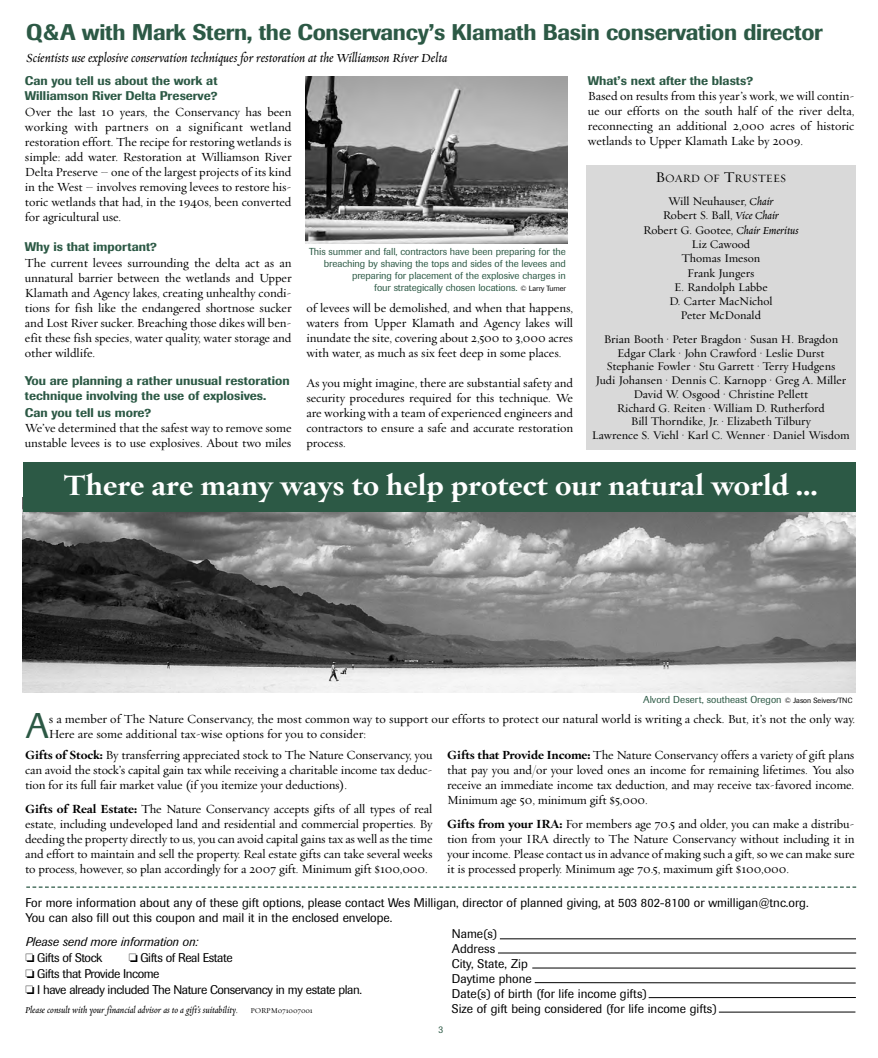
<style>
.page{position:relative;width:878px;height:1058px;background:#fff}
.page>*{position:absolute;margin:0;border:0;box-sizing:border-box;transform-origin:0 0}
.t1{font:35.38px "Imago";color:#2c5945}
.t2{font:700 30px "Oakleaf";color:#fff}
.t3{font:500 22.5px "Imago";letter-spacing:-.01em;color:#2c5945}
.t4{font:italic 13.75px "Oakleaf";color:#000}
.t5{font:12.5px/15px "Oakleaf";letter-spacing:-.005em;color:#000;text-align:justify}
.t6{font:12.5px/15px "Imago";color:#000}
.t7{font:500 12.5px/15px "Imago";color:#2c5945}
.t8{font:12.5px/16.2px "Imago";letter-spacing:-.035em;color:#000}
.t9{font:italic 12.5px/16.2px "Imago";color:#000}
.t10{font:11.88px/14.2px "Oakleaf";color:#000;text-align:center}
.t11{font:11.25px "Oakleaf";color:#000}
.t12{font:10px/12px "Imago";letter-spacing:-.01em;color:#2c5945;text-align:right}
.t13{font:italic 10px "Oakleaf";color:#000}
.t14{font:10px "Imago";letter-spacing:-.01em;color:#2c5945;scale:.95 1}
.s1{font-size:7.5px;color:#000}
.s2{font-size:15px}
.s3{font-style:italic}
.s4{font-size:11.25px}
.s5{font-weight:700}
.s6{font-style:normal}
.s7{font-style:normal;font-size:7.5px}
</style>
<div class="page">
<div style="left:586px;top:165px;width:269px;height:284px;background:#d9d9d9"></div>
<hr style="left:500px;top:938px;width:356px;height:1px;background:#000">
<hr style="left:498px;top:952px;width:358px;height:1px;background:#000">
<hr style="left:532px;top:967px;width:323px;height:1px;background:#000">
<svg style="left:534px;top:982px;width:322px;height:1px"></svg>
<hr style="left:648px;top:997px;width:207px;height:1px;background:#000">
<img style="left:23px;top:512px;width:832px;height:180px">
<div style="left:23px;top:462px;width:832px;height:50px;background:#2c5945"></div>
<svg style="left:26px;top:886px;width:830px;height:1px"></svg>
<hr style="left:718px;top:1011px;width:137px;height:1px;background:#000">
<img style="left:306px;top:77px;width:261px;height:167px">
<h3 class="t3" style="left:26px;top:24px;width:797px">Q&amp;A with Mark Stern, the Conservancy’s Klamath Basin conservation director</h3>
<p class="t4" style="left:26px;top:50px;width:422px">Scientists use explosive conservation techniques for restoration at the Williamson River Delta</p>
<p class="t7" style="left:25px;top:75px;width:194px">Can you tell us about the work at<br>Williamson River Delta Preserve?</p>
<p class="t5" style="left:25px;top:105px;width:268px">Over the last 10 years, the Conservancy has been working with partners on a significant wetland restoration effort. The recipe for restoring wetlands is simple: add water. Restoration at Williamson River Delta Preserve – one of the largest projects of its kind in the West – involves removing levees to restore his&shy;toric wetlands that had, in the 1940s, been converted for agricultural use.</p>
<p class="t7" style="left:25px;top:241px;width:133px">Why is that important?</p>
<p class="t5" style="left:25px;top:255px;width:268px">The current levees surrounding the delta act as an unnatural barrier between the wetlands and Upper Klamath and Agency lakes, creating unhealthy condi&shy;tions for fish like the endangered shortnose sucker and Lost River sucker. Breaching those dikes will ben&shy;efit these fish species, water quality, water storage and other wildlife.</p>
<p class="t7" style="left:25px;top:375px;width:266px">You are planning a rather unusual restoration technique involving the use of explosives.</p>
<p class="t7" style="left:25px;top:406px;width:128px">Can you tell us more?</p>
<p class="t5" style="left:25px;top:420px;width:268px">We’ve determined that the safest way to remove some unstable levees is to use explosives. About two miles</p>
<p class="t12" style="left:309px;top:246px;width:258px">This summer and fall, contractors have been preparing for the breaching by shaving the tops and sides of the levees and preparing for placement of the explosive charges in<br>four strategically chosen locations. <span class="s1">© Larry Turner</span></p>
<p class="t5" style="left:306px;top:300px;width:268px">of levees will be demolished, and when that happens, waters from Upper Klamath and Agency lakes will inundate the site, covering about 2,500 to 3,000 acres with water, as much as six feet deep in some places.</p>
<p class="t5" style="left:306px;top:375px;width:268px">As you might imagine, there are substantial safety and security procedures required for this technique. We are working with a team of experienced engineers and contractors to ensure a safe and accurate restoration process.</p>
<p class="t7" style="left:588px;top:75px;width:167px">What’s next after the blasts?</p>
<p class="t5" style="left:588px;top:88px;width:268px">Based on results from this year’s work, we will contin&shy;ue our efforts on the south half of the river delta, reconnecting an additional 2,000 acres of historic wetlands to Upper Klamath Lake by 2009.</p>
<p class="t11" style="left:655px;top:172px;width:132px"><span class="s2">B</span>OARD OF <span class="s2">T</span>RUSTEES</p>
<p class="t10" style="left:643px;top:194px;width:157px">Will Neuhauser, <span class="s3">Chair<br></span>Robert S. Ball, <span class="s3">Vice Chair<br></span>Robert G. Gootee, <span class="s3">Chair Emeritus<br></span>Liz Cawood<br>Thomas Imeson<br>Frank Jungers<br>E. Randolph Labbe<br>D. Carter MacNichol<br>Peter McDonald</p>
<p class="t10" style="left:592px;top:332px;width:259px;line-height:13.8px">Brian Booth • Peter Bragdon • Susan H. Bragdon Edgar Clark • John Crawford • Leslie Durst Stephanie Fowler • Stu Garrett • Terry Hudgens<br>Judi Johansen • Dennis C. Karnopp • Greg A. Miller David W. Osgood • Christine Pellett<br>Richard G. Reiten <span class="s4">•</span> William D. Rutherford<br>Bill Thorndike, Jr. <span class="s4">•</span> Elizabeth Tilbury<br>Lawrence S. Viehl • Karl C. Wenner <span class="s4">•</span> Daniel Wisdom</p>
<h2 class="t2" style="left:63px;top:467px;width:755px">There are many ways to help protect our natural world ...</h2>
<p class="t12" style="left:643px;top:694px;width:211px">Alvord Desert, southeast Oregon <span class="s1">© Jason Seivers/TNC</span></p>
<h1 class="t1" style="left:26px;top:711px;width:24px">A</h1>
<p class="t5" style="left:49px;top:711px;width:807px">s a member of The Nature Conservancy, the most common way to support our efforts to protect our natural world is writing a check. But, it’s not the only way.<br>Here are some additional tax-wise options for you to consider:</p>
<p class="t5" style="left:25px;top:747px;width:409px"><span class="s5">Gifts of Stock:</span> By transferring appreciated stock to The Nature Conservancy, you can avoid the stock’s capital gain tax while receiving a charitable income tax deduc&shy;tion for its full fair market value (if you itemize your deductions).</p>
<p class="t5" style="left:25px;top:801px;width:409px"><span class="s5">Gifts of Real Estate:</span> The Nature Conservancy accepts gifts of all types of real estate, including undeveloped land and residential and commercial properties. By deeding the property directly to us, you can avoid capital gains tax as well as the time and effort to maintain and sell the property. Real estate gifts can take several weeks to process, however, so plan accordingly for a 2007 gift. Minimum gift $100,000.</p>
<p class="t5" style="left:447px;top:747px;width:408px"><span class="s5">Gifts that Provide Income:</span> The Nature Conservancy offers a variety of gift plans that pay you and/or your loved ones an income for remaining lifetimes. You also receive an immediate income tax deduction, and may receive tax-favored income.<br>Minimum age 50, minimum gift $5,000.</p>
<p class="t5" style="left:447px;top:816px;width:409px"><span class="s5">Gifts from your IRA:</span> For members age 70.5 and older, you can make a distribu&shy;tion from your IRA directly to The Nature Conservancy without including it in your income. Please contact us in advance of making such a gift, so we can make sure it is processed properly. Minimum age 70.5, maximum gift $100,000.</p>
<p class="t6" style="left:26px;top:896px;width:784px">For more information about any of these gift options, please contact Wes Milligan, director of planned giving, at 503 802-8100 or wmilligan@tnc.org.<br>You can also fill out this coupon and mail it in the enclosed envelope.</p>
<p class="t9" style="left:26px;top:934px;width:174px">Please send more information on: ❏ <span class="s6">Gifts of Stock</span></p>
<p class="t6" style="left:452px;top:927px;width:266px">Name(s)<br>Address<br>City, State, Zip<br>Daytime phone<br>Date(s) of birth (for life income gifts)<br>Size of gift being considered (for life income gifts)</p>
<p class="t8" style="left:26px;top:950px;width:338px;text-indent:103px">❏ Gifts of Real Estate<br>❏ Gifts that Provide Income<br>❏ I have already included The Nature Conservancy in my estate plan.</p>
<p class="t13" style="left:25px;top:1003px;width:289px">Please consult with your financial advisor as to a gift’s suitability<span class="s6">.</span> <span class="s7">PORPM071007001</span></p>
<p class="t14" style="left:438px;top:1025px;width:6px">3</p>
</div>
